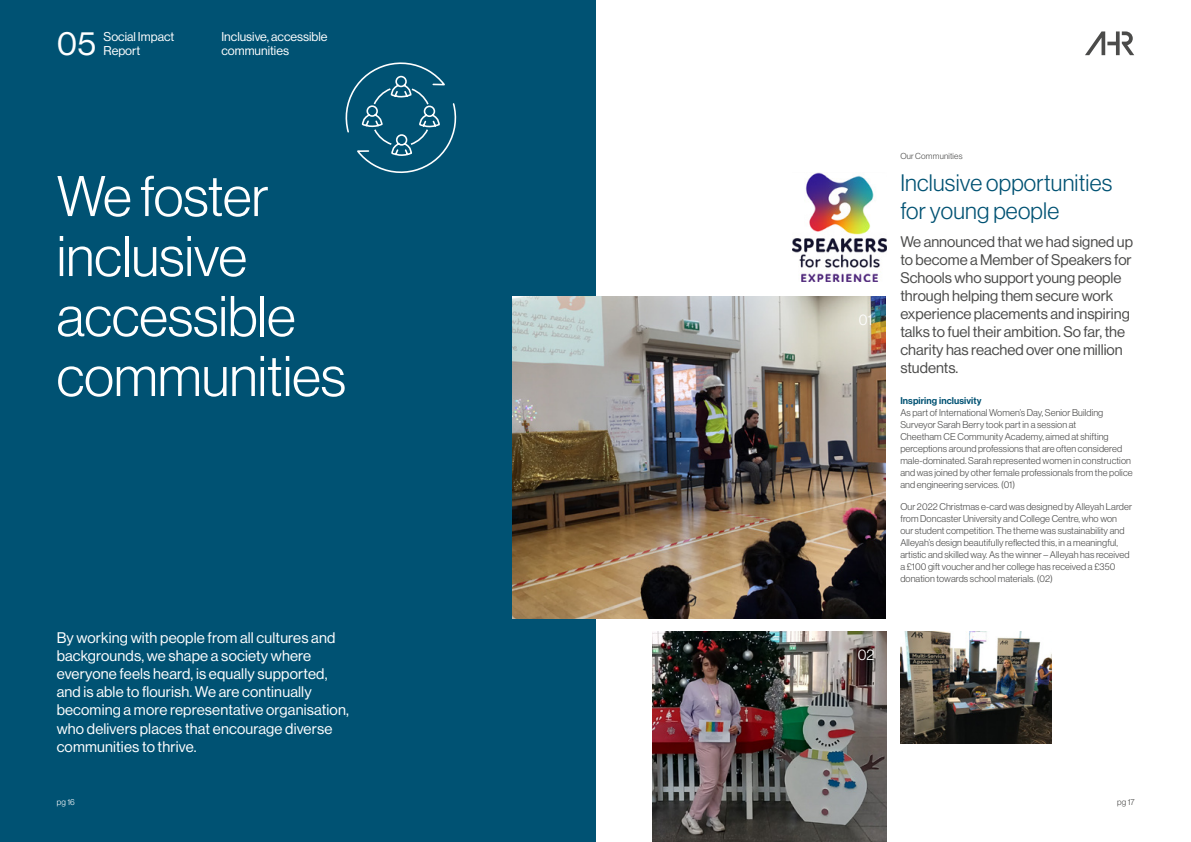
<style>
.page{position:relative;width:1191px;height:842px;background:#fff}
.page>*{position:absolute;margin:0;border:0;box-sizing:border-box;transform-origin:0 0}
.t1{font:56px/60px "N Haas Grotesk DS Pro 45 Lt";color:#fff}
.t2{font:33.1px "N Haas Grotesk DS Pro 55 Rg";color:#fff}
.t3{font:23.3px/28px "N Haas Grotesk DS Pro 45 Lt";letter-spacing:.01em;color:#005273}
.t4{font:15px/18px "N Haas Grotesk DS Pro 55 Rg";letter-spacing:.01em;color:#fff}
.t5{font:15px/18px "N Haas Grotesk DS Pro 55 Rg";color:#4b4b4a}
.t6{font:15px "N Haas Grotesk DS Pro 45 Lt";color:#fff}
.t7{font:12.5px/14px "N Haas Grotesk DS Pro 55 Rg";color:#fff}
.t8{font:9.6px/12px "N Haas Grotesk DS Pro 45 Lt";letter-spacing:.01em;color:#4b4b4a}
.t9{font:9.6px "N Haas Grotesk DS Pro 65 Md";letter-spacing:.01em;color:#005273}
.t10{font:8.5px "N Haas Grotesk DS Pro 45 Lt";letter-spacing:.02em;color:#4b4b4a}
.t11{font:8.5px "N Haas Grotesk DS Pro 45 Lt";color:#fff}
</style>
<div class="page">
<div style="left:0;top:0;width:595px;height:842px;background:#005273"></div>
<img style="left:512px;top:296px;width:373px;height:322px">
<svg style="left:345px;top:62px;width:112px;height:111px"></svg>
<img style="left:652px;top:632px;width:234px;height:210px">
<img style="left:792px;top:173px;width:94px;height:109px">
<img style="left:900px;top:632px;width:151px;height:112px">
<svg style="left:1085px;top:31px;width:49px;height:24px"></svg>
<h2 class="t2" style="left:57px;top:24px;width:41px">05</h2>
<h3 class="t7" style="left:221px;top:30px;width:108px">Inclusive, accessible communities</h3>
<h3 class="t7" style="left:104px;top:30px;width:72px">Social Impact<br>Report</h3>
<h1 class="t1" style="left:57px;top:166px;width:291px">We foster inclusive accessible communities</h1>
<p class="t4" style="left:57px;top:629px;width:294px">By working with people from all cultures and backgrounds, we shape a society where everyone feels heard, is equally supported, and is able to flourish. We are continually becoming a more representative organisation, who delivers places that encourage diverse communities to thrive.</p>
<h3 class="t6" style="left:859px;top:311px;width:15px">01</h3>
<p class="t10" style="left:900px;top:151px;width:64px">Our Communities</p>
<h3 class="t3" style="left:900px;top:169px;width:214px">Inclusive opportunities for young people</h3>
<p class="t5" style="left:900px;top:233px;width:234px">We announced that we had signed up to become a Member of Speakers for<br>Schools who support young people through helping them secure work experience placements and inspiring talks to fuel their ambition. So far, the charity has reached over one million students.</p>
<p class="t9" style="left:900px;top:395px;width:83px">Inspiring inclusivity</p>
<p class="t8" style="left:900px;top:406px;width:234px">As part of International Women’s Day, Senior Building Surveyor Sarah Berry took part in a session at<br>Cheetham CE Community Academy, aimed at shifting perceptions around professions that are often considered male-dominated. Sarah represented women in construction and was joined by other female professionals from the police and engineering services. (01)</p>
<p class="t8" style="left:900px;top:500px;width:233px">Our 2022 Christmas e-card was designed by Alleyah Larder from Doncaster University and College Centre, who won our student competition. The theme was sustainability and Alleyah’s design beautifully reflected this, in a meaningful, artistic and skilled way. As the winner – Alleyah has received a £100 gift voucher and her college has received a £350 donation towards school materials. (02)</p>
<h3 class="t6" style="left:857px;top:646px;width:18px">02</h3>
<p class="t11" style="left:57px;top:797px;width:20px">pg 16</p>
<p class="t10" style="left:1117px;top:797px;width:19px">pg 17</p>
</div>
